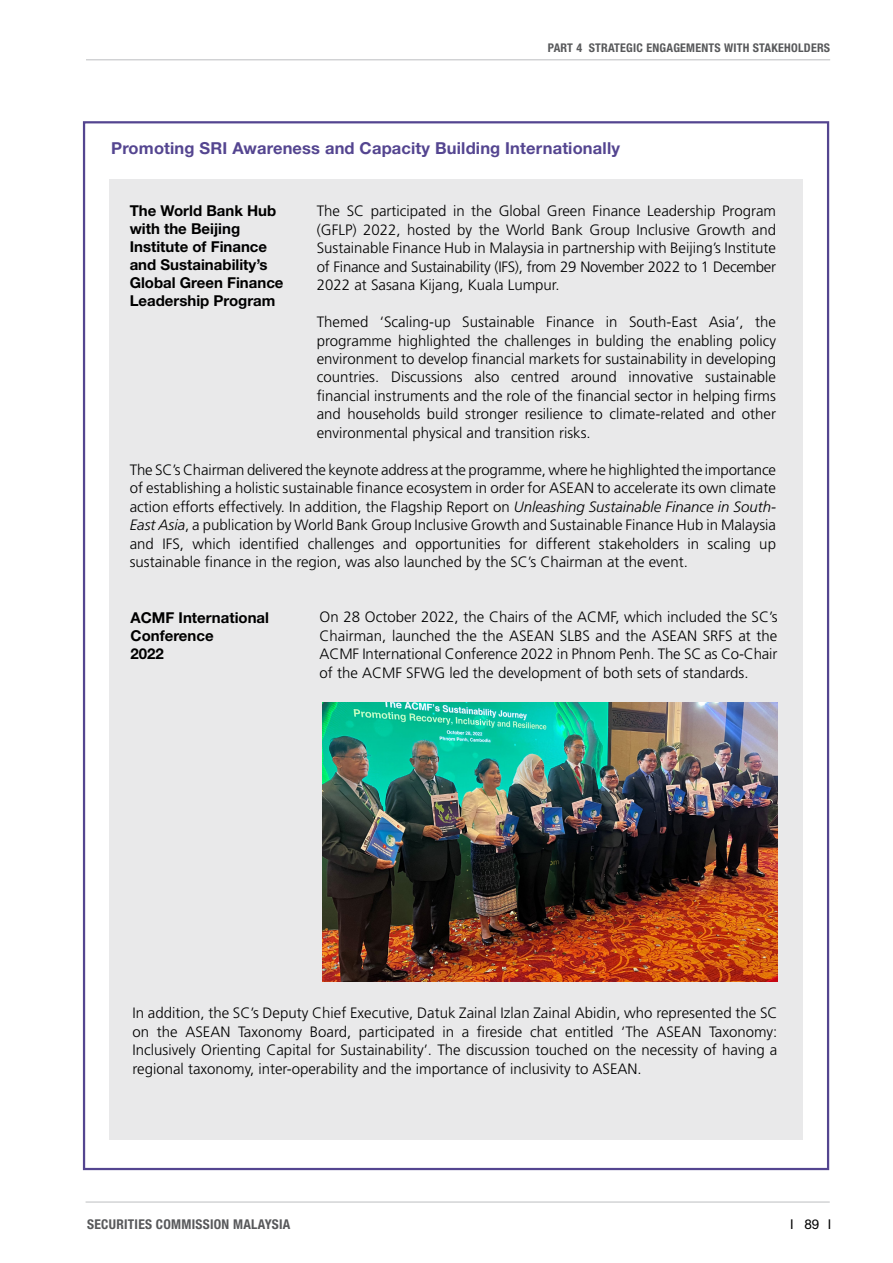
<style>
.page{position:relative;width:893px;height:1263px;background:#fff}
.page>*{position:absolute;margin:0;border:0;box-sizing:border-box;transform-origin:0 0}
.t1{font:700 16.5px "Helvetica Neue LT Std";letter-spacing:.01em;color:#544590}
.t2{font:300 15px/18.5px "Frutiger LT Std";color:#000;text-align:justify}
.t3{font:700 15px/18px "Helvetica Neue LT Std";color:#000}
.t4{font:700 condensed 13.5px "Helvetica Neue LT Std";letter-spacing:.02em;color:#58595b}
.t5{font:13.5px "Helvetica Neue LT Std";color:#000}
.t6{font:700 condensed 12px "Helvetica Neue LT Std";letter-spacing:.02em;color:#58595b}
.s1{font-style:italic}
</style>
<div class="page">
<hr style="left:86px;top:1202px;width:744px;height:1px;background:#bcbec0">
<hr style="left:86px;top:59px;width:744px;height:1px;background:#bcbec0">
<div style="left:110px;top:180px;width:693px;height:960px;background:#e9e9ea"></div>
<img style="left:322px;top:703px;width:456px;height:278px">
<p class="t6" style="left:548px;top:40px;width:284px">PART 4 STRATEGIC ENGAGEMENTS WITH STAKEHOLDERS</p>
<p class="t1" style="left:111px;top:138px;width:510px">Promoting SRI Awareness and Capacity Building Internationally</p>
<p class="t3" style="left:130px;top:201px;width:155px">The World Bank Hub with the Beijing<br>Institute of Finance and Sustainability’s<br>Global Green Finance<br>Leadership Program</p>
<p class="t2" style="left:317px;top:202px;width:461px">The SC participated in the Global Green Finance Leadership Program (GFLP) 2022, hosted by the World Bank Group Inclusive Growth and Sustainable Finance Hub in Malaysia in partnership with Beijing’s Institute of Finance and Sustainability (IFS), from 29 November 2022 to 1 December 2022 at Sasana Kijang, Kuala Lumpur.</p>
<p class="t2" style="left:317px;top:313px;width:461px">Themed ‘Scaling-up Sustainable Finance in South-East Asia’, the programme highlighted the challenges in bulding the enabling policy environment to develop financial markets for sustainability in developing countries. Discussions also centred around innovative sustainable financial instruments and the role of the financial sector in helping firms and households build stronger resilience to climate-related and other environmental physical and transition risks.</p>
<p class="t2" style="left:130px;top:460px;width:648px">The SC’s Chairman delivered the keynote address at the programme, where he highlighted the importance of establishing a holistic sustainable finance ecosystem in order for ASEAN to accelerate its own climate action efforts effectively. In addition, the Flagship Report on <span class="s1">Unleashing Sustainable Finance in South-East Asia</span>, a publication by World Bank Group Inclusive Growth and Sustainable Finance Hub in Malaysia and IFS, which identified challenges and opportunities for different stakeholders in scaling up sustainable finance in the region, was also launched by the SC’s Chairman at the event.</p>
<p class="t3" style="left:131px;top:608px;width:140px">ACMF International<br>Conference<br>2022</p>
<p class="t2" style="left:320px;top:608px;width:459px">On 28 October 2022, the Chairs of the ACMF, which included the SC’s Chairman, launched the the ASEAN SLBS and the ASEAN SRFS at the ACMF International Conference 2022 in Phnom Penh. The SC as Co-Chair of the ACMF SFWG led the development of both sets of standards.</p>
<p class="t2" style="left:133px;top:1004px;width:646px">In addition, the SC’s Deputy Chief Executive, Datuk Zainal Izlan Zainal Abidin, who represented the SC on the ASEAN Taxonomy Board, participated in a fireside chat entitled ‘The ASEAN Taxonomy:<br>Inclusively Orienting Capital for Sustainability’. The discussion touched on the necessity of having a regional taxonomy, inter-operability and the importance of inclusivity to ASEAN.</p>
<p class="t4" style="left:87px;top:1216px;width:205px">SECURITIES COMMISSION MALAYSIA</p>
<p class="t5" style="left:790px;top:1216px;width:43px">I 89 I</p>
</div>
